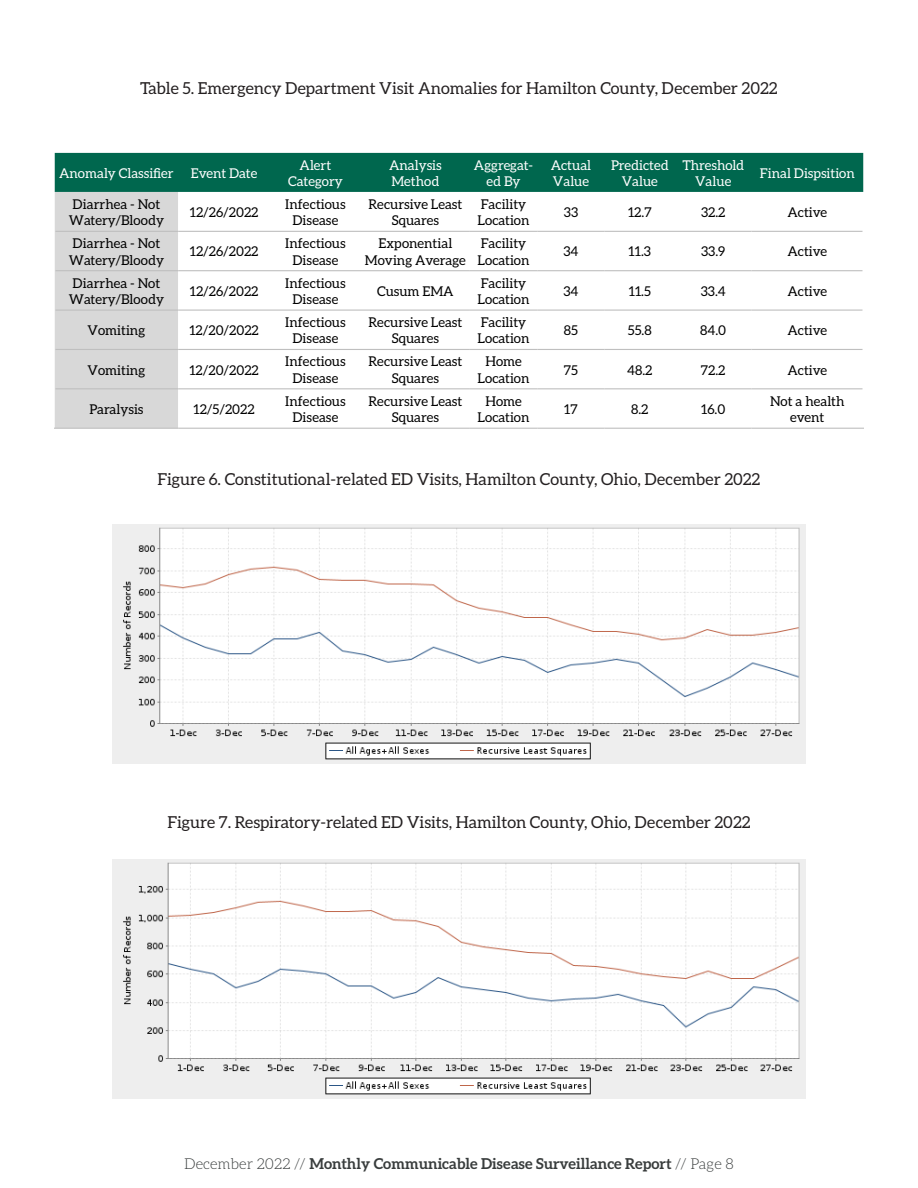
<style>
.page{position:relative;width:918px;height:1188px;background:#fff}
.page>*{position:absolute;margin:0;border:0;box-sizing:border-box;transform-origin:0 0}
.t1{font:16.5px "Aleo";color:#231f20}
.t2{font:700 15px "Aleo";color:#383c3c}
.t3{font:13.5px/16.2px "Aleo";color:#000;text-align:center}
.t4{font:13.5px/16.2px "Aleo";color:#fff;text-align:center}
.s1{font-weight:300}
</style>
<div class="page">
<svg style="left:55px;top:153px;width:808px;height:275px;background:#669c8f"></svg>
<svg style="left:178px;top:192px;width:685px;height:236px"></svg>
<hr style="left:56px;top:231px;width:122px;height:1px;background:#bfbfbf">
<hr style="left:178px;top:231px;width:92px;height:1px;background:#bfbfbf">
<hr style="left:270px;top:231px;width:91px;height:1px;background:#bfbfbf">
<hr style="left:361px;top:231px;width:109px;height:1px;background:#bfbfbf">
<hr style="left:470px;top:231px;width:67px;height:1px;background:#bfbfbf">
<hr style="left:537px;top:231px;width:68px;height:1px;background:#bfbfbf">
<hr style="left:605px;top:231px;width:70px;height:1px;background:#bfbfbf">
<hr style="left:675px;top:231px;width:77px;height:1px;background:#bfbfbf">
<hr style="left:752px;top:231px;width:110px;height:1px;background:#bfbfbf">
<hr style="left:56px;top:270px;width:122px;height:1px;background:#bfbfbf">
<hr style="left:178px;top:270px;width:92px;height:1px;background:#bfbfbf">
<hr style="left:270px;top:270px;width:91px;height:1px;background:#bfbfbf">
<hr style="left:361px;top:270px;width:109px;height:1px;background:#bfbfbf">
<hr style="left:470px;top:270px;width:67px;height:1px;background:#bfbfbf">
<hr style="left:537px;top:270px;width:68px;height:1px;background:#bfbfbf">
<hr style="left:605px;top:270px;width:70px;height:1px;background:#bfbfbf">
<hr style="left:675px;top:270px;width:77px;height:1px;background:#bfbfbf">
<hr style="left:752px;top:270px;width:110px;height:1px;background:#bfbfbf">
<hr style="left:56px;top:310px;width:122px;height:1px;background:#bfbfbf">
<hr style="left:178px;top:310px;width:92px;height:1px;background:#bfbfbf">
<hr style="left:270px;top:310px;width:91px;height:1px;background:#bfbfbf">
<hr style="left:361px;top:310px;width:109px;height:1px;background:#bfbfbf">
<hr style="left:470px;top:310px;width:67px;height:1px;background:#bfbfbf">
<hr style="left:537px;top:310px;width:68px;height:1px;background:#bfbfbf">
<hr style="left:605px;top:310px;width:70px;height:1px;background:#bfbfbf">
<hr style="left:675px;top:310px;width:77px;height:1px;background:#bfbfbf">
<hr style="left:752px;top:310px;width:110px;height:1px;background:#bfbfbf">
<hr style="left:56px;top:349px;width:122px;height:1px;background:#bfbfbf">
<hr style="left:178px;top:349px;width:92px;height:1px;background:#bfbfbf">
<hr style="left:270px;top:349px;width:91px;height:1px;background:#bfbfbf">
<hr style="left:361px;top:349px;width:109px;height:1px;background:#bfbfbf">
<hr style="left:470px;top:349px;width:67px;height:1px;background:#bfbfbf">
<hr style="left:537px;top:349px;width:68px;height:1px;background:#bfbfbf">
<hr style="left:605px;top:349px;width:70px;height:1px;background:#bfbfbf">
<hr style="left:675px;top:349px;width:77px;height:1px;background:#bfbfbf">
<hr style="left:752px;top:349px;width:110px;height:1px;background:#bfbfbf">
<hr style="left:56px;top:388px;width:122px;height:1px;background:#bfbfbf">
<hr style="left:178px;top:388px;width:92px;height:1px;background:#bfbfbf">
<hr style="left:270px;top:388px;width:91px;height:1px;background:#bfbfbf">
<hr style="left:361px;top:388px;width:109px;height:1px;background:#bfbfbf">
<hr style="left:470px;top:388px;width:67px;height:1px;background:#bfbfbf">
<hr style="left:537px;top:388px;width:68px;height:1px;background:#bfbfbf">
<hr style="left:605px;top:388px;width:70px;height:1px;background:#bfbfbf">
<hr style="left:675px;top:388px;width:77px;height:1px;background:#bfbfbf">
<hr style="left:752px;top:388px;width:110px;height:1px;background:#bfbfbf">
<hr style="left:54px;top:428px;width:124px;height:1px;background:#bfbfbf">
<hr style="left:178px;top:428px;width:92px;height:1px;background:#bfbfbf">
<hr style="left:270px;top:428px;width:91px;height:1px;background:#bfbfbf">
<hr style="left:361px;top:428px;width:109px;height:1px;background:#bfbfbf">
<hr style="left:470px;top:428px;width:67px;height:1px;background:#bfbfbf">
<hr style="left:537px;top:428px;width:68px;height:1px;background:#bfbfbf">
<hr style="left:605px;top:428px;width:70px;height:1px;background:#bfbfbf">
<hr style="left:675px;top:428px;width:77px;height:1px;background:#bfbfbf">
<hr style="left:752px;top:428px;width:112px;height:1px;background:#bfbfbf">
<img style="left:112px;top:525px;width:694px;height:239px">
<img style="left:112px;top:860px;width:694px;height:239px">
<p class="t1" style="left:140px;top:79px;width:639px">Table 5. Emergency Department Visit Anomalies for Hamilton County, December 2022</p>
<p class="t4" style="left:59px;top:165px;width:116px">Anomaly Classifier</p>
<p class="t4" style="left:191px;top:165px;width:68px">Event Date</p>
<p class="t4" style="left:288px;top:157px;width:56px">Alert<br>Category</p>
<p class="t4" style="left:389px;top:157px;width:54px;text-align:left">Analysis<br>Method</p>
<p class="t4" style="left:474px;top:157px;width:61px">Aggregat&shy;ed By</p>
<p class="t4" style="left:551px;top:157px;width:42px;text-align:left">Actual<br>Value</p>
<p class="t4" style="left:611px;top:157px;width:59px">Predicted<br>Value</p>
<p class="t4" style="left:682px;top:157px;width:63px">Threshold<br>Value</p>
<p class="t4" style="left:760px;top:165px;width:96px">Final Dispsition</p>
<p class="t3" style="left:69px;top:196px;width:97px;text-align:left">Diarrhea - Not<br>Watery/Bloody</p>
<p class="t3" style="left:190px;top:204px;width:70px">12/26/2022</p>
<p class="t3" style="left:285px;top:196px;width:62px">Infectious<br>Disease</p>
<p class="t3" style="left:368px;top:196px;width:95px">Recursive Least<br>Squares</p>
<p class="t3" style="left:478px;top:196px;width:53px;text-align:left">Facility<br>Location</p>
<p class="t3" style="left:564px;top:204px;width:16px">33</p>
<p class="t3" style="left:628px;top:204px;width:25px">12.7</p>
<p class="t3" style="left:701px;top:204px;width:26px">32.2</p>
<p class="t3" style="left:788px;top:204px;width:41px">Active</p>
<p class="t3" style="left:69px;top:235px;width:97px;text-align:left">Diarrhea - Not<br>Watery/Bloody</p>
<p class="t3" style="left:190px;top:243px;width:70px">12/26/2022</p>
<p class="t3" style="left:285px;top:235px;width:62px">Infectious<br>Disease</p>
<p class="t3" style="left:365px;top:235px;width:103px">Exponential<br>Moving Average</p>
<p class="t3" style="left:478px;top:235px;width:53px;text-align:left">Facility<br>Location</p>
<p class="t3" style="left:563px;top:243px;width:17px">34</p>
<p class="t3" style="left:629px;top:243px;width:24px">11.3</p>
<p class="t3" style="left:701px;top:243px;width:26px">33.9</p>
<p class="t3" style="left:788px;top:243px;width:41px">Active</p>
<p class="t3" style="left:69px;top:275px;width:97px;text-align:left">Diarrhea - Not<br>Watery/Bloody</p>
<p class="t3" style="left:190px;top:283px;width:70px">12/26/2022</p>
<p class="t3" style="left:285px;top:275px;width:62px">Infectious<br>Disease</p>
<p class="t3" style="left:377px;top:283px;width:78px">Cusum EMA</p>
<p class="t3" style="left:478px;top:275px;width:53px;text-align:left">Facility<br>Location</p>
<p class="t3" style="left:563px;top:283px;width:17px">34</p>
<p class="t3" style="left:629px;top:283px;width:24px">11.5</p>
<p class="t3" style="left:701px;top:283px;width:27px">33.4</p>
<p class="t3" style="left:788px;top:283px;width:41px">Active</p>
<p class="t3" style="left:88px;top:322px;width:59px">Vomiting</p>
<p class="t3" style="left:189px;top:322px;width:71px">12/20/2022</p>
<p class="t3" style="left:285px;top:314px;width:62px">Infectious<br>Disease</p>
<p class="t3" style="left:368px;top:314px;width:95px">Recursive Least<br>Squares</p>
<p class="t3" style="left:478px;top:314px;width:53px;text-align:left">Facility<br>Location</p>
<p class="t3" style="left:564px;top:322px;width:16px">85</p>
<p class="t3" style="left:628px;top:322px;width:25px">55.8</p>
<p class="t3" style="left:700px;top:322px;width:27px">84.0</p>
<p class="t3" style="left:788px;top:322px;width:41px">Active</p>
<p class="t3" style="left:88px;top:362px;width:59px">Vomiting</p>
<p class="t3" style="left:189px;top:362px;width:71px">12/20/2022</p>
<p class="t3" style="left:285px;top:353px;width:62px">Infectious<br>Disease</p>
<p class="t3" style="left:368px;top:353px;width:95px">Recursive Least<br>Squares</p>
<p class="t3" style="left:478px;top:353px;width:53px">Home<br>Location</p>
<p class="t3" style="left:564px;top:362px;width:16px">75</p>
<p class="t3" style="left:627px;top:362px;width:27px">48.2</p>
<p class="t3" style="left:701px;top:362px;width:26px">72.2</p>
<p class="t3" style="left:788px;top:362px;width:41px">Active</p>
<p class="t3" style="left:89px;top:401px;width:56px">Paralysis</p>
<p class="t3" style="left:194px;top:401px;width:63px">12/5/2022</p>
<p class="t3" style="left:285px;top:393px;width:62px">Infectious<br>Disease</p>
<p class="t3" style="left:368px;top:393px;width:95px">Recursive Least<br>Squares</p>
<p class="t3" style="left:478px;top:393px;width:53px">Home<br>Location</p>
<p class="t3" style="left:564px;top:401px;width:15px">17</p>
<p class="t3" style="left:631px;top:401px;width:19px">8.2</p>
<p class="t3" style="left:701px;top:401px;width:26px">16.0</p>
<p class="t3" style="left:770px;top:393px;width:76px">Not a health event</p>
<p class="t1" style="left:158px;top:470px;width:604px">Figure 6. Constitutional-related ED Visits, Hamilton County, Ohio, December 2022</p>
<p class="t1" style="left:167px;top:812px;width:585px">Figure 7. Respiratory-related ED Visits, Hamilton County, Ohio, December 2022</p>
<p class="t2" style="left:184px;top:1155px;width:551px"><span class="s1">December 2022 //</span> Monthly Communicable Disease Surveillance Report <span class="s1">// Page 8</span></p>
</div>
